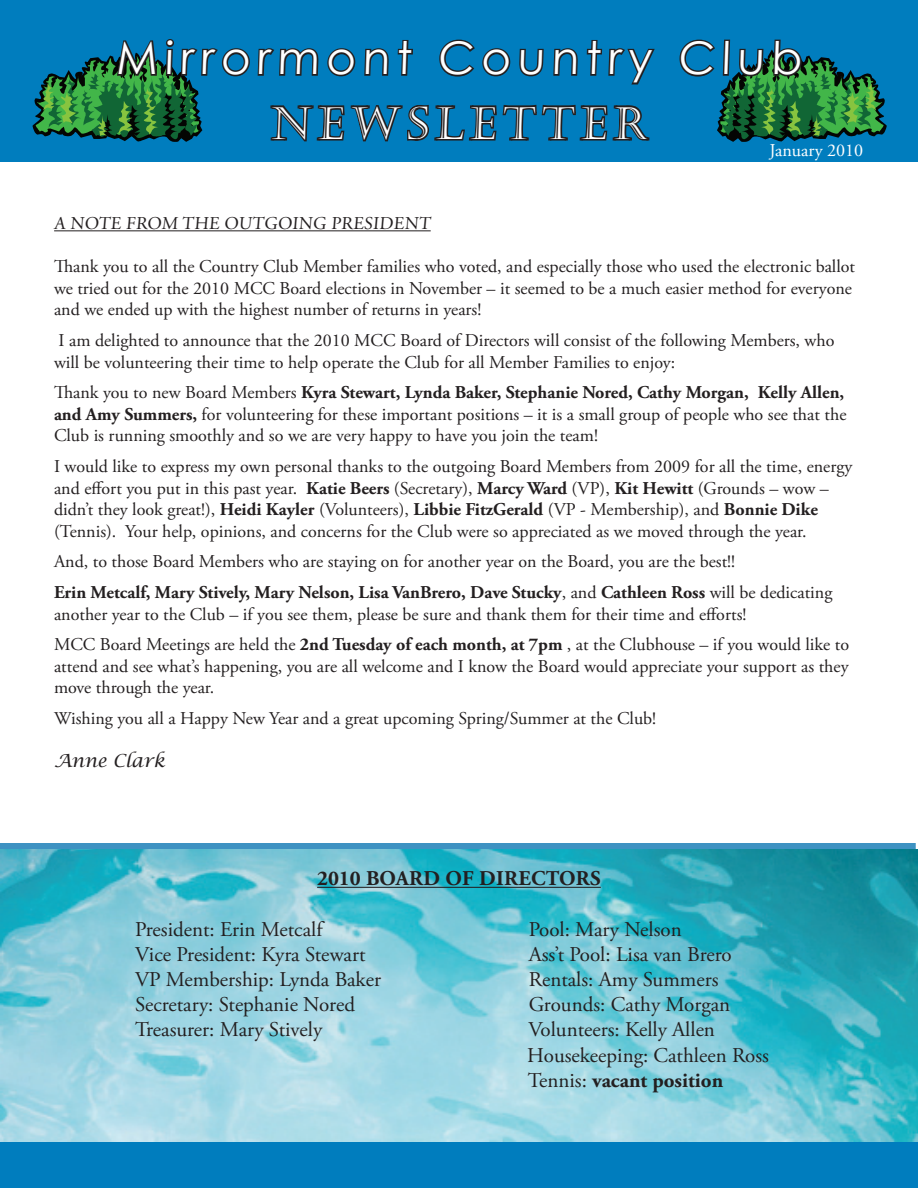
<style>
.page{position:relative;width:918px;height:1188px;background:#fff}
.page>*{position:absolute;margin:0;border:0;box-sizing:border-box;transform-origin:0 0}
.t1{font:45px "Century Gothic";letter-spacing:.15em;color:#fff}
.t2{font:45px "Castellar";color:#fff}
.t3{font:21px/25.2px "Adobe Garamond Pro";color:#231f20}
.t4{font:700 21px "Adobe Garamond Pro";letter-spacing:.015em;color:#231f20}
.t5{font:18px/21.6px "Adobe Garamond Pro";color:#231f20}
.t6{font:18px "Adobe Garamond Pro";color:#fff}
.t7{font:italic 18px "Lucida Calligraphy";color:#231f20}
.s1{font-weight:700}
</style>
<div class="page">
<div style="left:0;top:0;width:918px;height:162px;background:#007dbe"></div>
<div style="left:0;top:1134px;width:918px;height:54px;background:#007dbe"></div>
<div style="left:0;top:843px;width:916px;height:6px;background:#3e92c2"></div>
<img style="left:0;top:849px;width:918px;height:292px">
<svg style="left:679px;top:39px;width:208px;height:103px"></svg>
<svg style="left:33px;top:39px;width:622px;height:193px"></svg>
<hr style="left:317px;top:887px;width:284px;height:1px;background:#231f20">
<hr style="left:54px;top:230px;width:377px;height:1px;background:#231f20">
<h1 class="t1" style="left:116px;top:27px;width:689px">mirrormont country club</h1>
<h1 class="t2" style="left:270px;top:98px;width:379px">NEWSLETTER</h1>
<p class="t6" style="left:770px;top:139px;width:95px">January 2010</p>
<p class="t5" style="left:54px;top:213px;width:142px">A Note from the</p>
<p class="t5" style="left:224px;top:213px;width:184px">Outgoing President</p>
<p class="t5" style="left:54px;top:256px;width:803px">Thank you to all the Country Club Member families who voted, and especially those who used the electronic ballot we tried out for the 2010 MCC Board elections in November – it seemed to be a much easier method for everyone and we ended up with the highest number of returns in years!</p>
<p class="t5" style="left:54px;top:330px;width:782px">I am delighted to announce that the 2010 MCC Board of Directors will consist of the following Members, who will be volunteering their time to help operate the Club for all Member Families to enjoy:</p>
<p class="t5" style="left:54px;top:382px;width:794px">Thank you to new Board Members <span class="s1">Kyra Stewart, Lynda Baker, Stephanie Nored, Cathy Morgan, Kelly Allen, and Amy Summers,</span> for volunteering for these important positions – it is a small group of people who see that the<br>Club is running smoothly and so we are very happy to have you join the team!</p>
<p class="t5" style="left:54px;top:456px;width:800px">I would like to express my own personal thanks to the outgoing Board Members from 2009 for all the time, energy and effort you put in this past year. <span class="s1">Katie Beers</span> (Secretary), <span class="s1">Marcy Ward</span> (VP), <span class="s1">Kit Hewitt</span> (Grounds – wow – didn’t they look great!), <span class="s1">Heidi Kayler</span> (Volunteers), <span class="s1">Libbie FitzGerald</span> (VP - Membership), and <span class="s1">Bonnie Dike </span>(Tennis). Your help, opinions, and concerns for the Club were so appreciated as we moved through the year.</p>
<p class="t5" style="left:54px;top:547px;width:780px;line-height:30.6px">And, to those Board Members who are staying on for another year on the Board, you are the best!!<br><span class="s1">Erin Metcalf, Mary Stively, Mary Nelson, Lisa VanBrero, Dave Stucky</span>, and <span class="s1">Cathleen Ross</span> will be dedicating</p>
<p class="t5" style="left:54px;top:599px;width:797px;line-height:30.6px">another year to the Club – if you see them, please be sure and thank them for their time and efforts!<br>MCC Board Meetings are held the <span class="s1">2nd Tuesday of each month, at 7pm</span> , at the Clubhouse – if you would like to</p>
<p class="t5" style="left:54px;top:656px;width:796px">attend and see what’s happening, you are all welcome and I know the Board would appreciate your support as they move through the year.</p>
<p class="t5" style="left:54px;top:708px;width:604px">Wishing you all a Happy New Year and a great upcoming Spring/Summer at the Club!</p>
<p class="t7" style="left:54px;top:750px;width:112px">Anne Clark</p>
<p class="t4" style="left:317px;top:866px;width:285px">2010 board of directors</p>
<p class="t3" style="left:135px;top:917px;width:191px">President: Erin Metcalf</p>
<p class="t3" style="left:529px;top:917px;width:155px">Pool: Mary Nelson</p>
<p class="t3" style="left:135px;top:942px;width:232px">Vice President: Kyra Stewart</p>
<p class="t3" style="left:529px;top:942px;width:205px">Ass’t Pool: Lisa van Brero</p>
<p class="t3" style="left:135px;top:968px;width:248px">VP Membership: Lynda Baker</p>
<p class="t3" style="left:529px;top:968px;width:191px">Rentals: Amy Summers</p>
<p class="t3" style="left:135px;top:993px;width:222px">Secretary: Stephanie Nored</p>
<p class="t3" style="left:529px;top:993px;width:203px">Grounds: Cathy Morgan</p>
<p class="t3" style="left:135px;top:1018px;width:189px">Treasurer: Mary Stively</p>
<p class="t3" style="left:527px;top:1018px;width:243px">Volunteers: Kelly Allen<br>Housekeeping: Cathleen Ross<br>Tennis: <span class="s1">vacant position</span></p>
</div>
